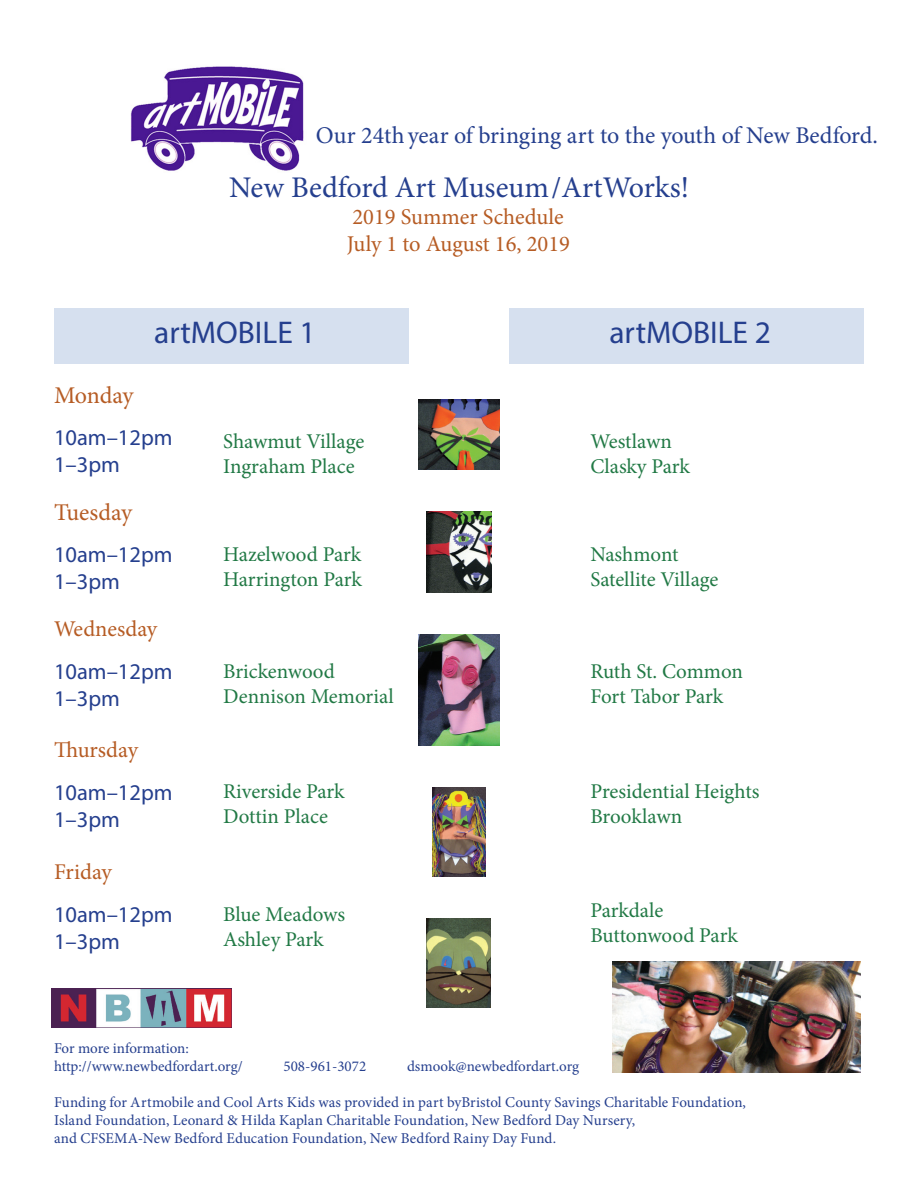
<style>
.page{position:relative;width:918px;height:1188px;background:#fff}
.page>*{position:absolute;margin:0;border:0;box-sizing:border-box;transform-origin:0 0}
.t1{font:31.5px "Myriad Pro";color:#253f8e}
.t2{font:30px "Minion Pro";color:#253f8e}
.t3{font:24px "Minion Pro";color:#253f8e}
.t4{font:24px "Minion Pro";letter-spacing:-.005em;color:#b65c24}
.t5{font:22.5px/27px "Myriad Pro";color:#253f8e}
.t6{font:22.5px "Minion Pro";color:#b65c24}
.t7{font:21px/25.2px "Minion Pro";letter-spacing:-.005em;color:#217945}
.t8{font:15px/18px "Minion Pro";color:#253f8e}
</style>
<div class="page">
<div style="left:54px;top:308px;width:355px;height:56px;background:#d6e0ef"></div>
<div style="left:509px;top:308px;width:355px;height:56px;background:#d6e0ef"></div>
<img style="left:130px;top:66px;width:174px;height:105px">
<img style="left:418px;top:400px;width:82px;height:69px">
<img style="left:427px;top:511px;width:64px;height:81px">
<img style="left:418px;top:634px;width:82px;height:112px">
<img style="left:427px;top:919px;width:63px;height:89px">
<img style="left:432px;top:788px;width:54px;height:89px">
<img style="left:612px;top:961px;width:248px;height:112px">
<img style="left:51px;top:988px;width:180px;height:40px">
<p class="t3" style="left:316px;top:120px;width:564px">Our 24thyear of bringing art to the youth of New Bedford.</p>
<p class="t2" style="left:229px;top:168px;width:461px">New Bedford Art Museum /ArtWorks!</p>
<p class="t6" style="left:352px;top:202px;width:213px">2019 Summer Schedule</p>
<p class="t6" style="left:347px;top:229px;width:225px">July 1 to August 16, 2019</p>
<p class="t1" style="left:154px;top:313px;width:163px">artMOBILE 1</p>
<p class="t4" style="left:54px;top:379px;width:81px">Monday</p>
<p class="t5" style="left:54px;top:423px;width:120px">10am–12pm<br>1–3pm</p>
<p class="t7" style="left:223px;top:429px;width:143px">Shawmut Village<br>Ingraham Place</p>
<p class="t4" style="left:54px;top:496px;width:80px">Tuesday</p>
<p class="t5" style="left:54px;top:540px;width:120px">10am–12pm<br>1–3pm</p>
<p class="t7" style="left:223px;top:541px;width:140px">Hazelwood Park<br>Harrington Park</p>
<p class="t6" style="left:54px;top:613px;width:105px">Wednesday</p>
<p class="t5" style="left:54px;top:657px;width:120px">10am–12pm<br>1–3pm</p>
<p class="t7" style="left:223px;top:658px;width:172px">Brickenwood<br>Dennison Memorial</p>
<p class="t6" style="left:54px;top:735px;width:86px">Thursday</p>
<p class="t5" style="left:54px;top:779px;width:120px">10am–12pm<br>1–3pm</p>
<p class="t7" style="left:223px;top:779px;width:123px">Riverside Park<br>Dottin Place</p>
<p class="t6" style="left:54px;top:856px;width:59px">Friday</p>
<p class="t5" style="left:54px;top:900px;width:120px">10am–12pm<br>1–3pm</p>
<p class="t7" style="left:223px;top:901px;width:124px">Blue Meadows<br>Ashley Park</p>
<p class="t1" style="left:609px;top:313px;width:163px">artMOBILE 2</p>
<p class="t7" style="left:590px;top:429px;width:101px">Westlawn<br>Clasky Park</p>
<p class="t7" style="left:590px;top:541px;width:129px">Nashmont<br>Satellite Village</p>
<p class="t7" style="left:590px;top:658px;width:154px">Ruth St. Common</p>
<p class="t7" style="left:590px;top:684px;width:134px">Fort Tabor Park</p>
<p class="t7" style="left:590px;top:779px;width:171px">Presidential Heights<br>Brooklawn</p>
<p class="t7" style="left:590px;top:898px;width:149px">Parkdale<br>Buttonwood Park</p>
<p class="t8" style="left:54px;top:1039px;width:136px">For more information:</p>
<p class="t8" style="left:54px;top:1057px;width:190px">http://www.newbedfordart.org/</p>
<p class="t8" style="left:284px;top:1057px;width:84px">508-961-3072</p>
<p class="t8" style="left:407px;top:1057px;width:174px">dsmook@newbedfordart.org</p>
<p class="t8" style="left:54px;top:1093px;width:694px">Funding for Artmobile and Cool Arts Kids was provided in part byBristol County Savings Charitable Foundation,</p>
<p class="t8" style="left:54px;top:1111px;width:583px">Island Foundation, Leonard &amp; Hilda Kaplan Charitable Foundation, New Bedford Day Nursery, and CFSEMA-New Bedford Education Foundation, New Bedford Rainy Day Fund.</p>
</div>
